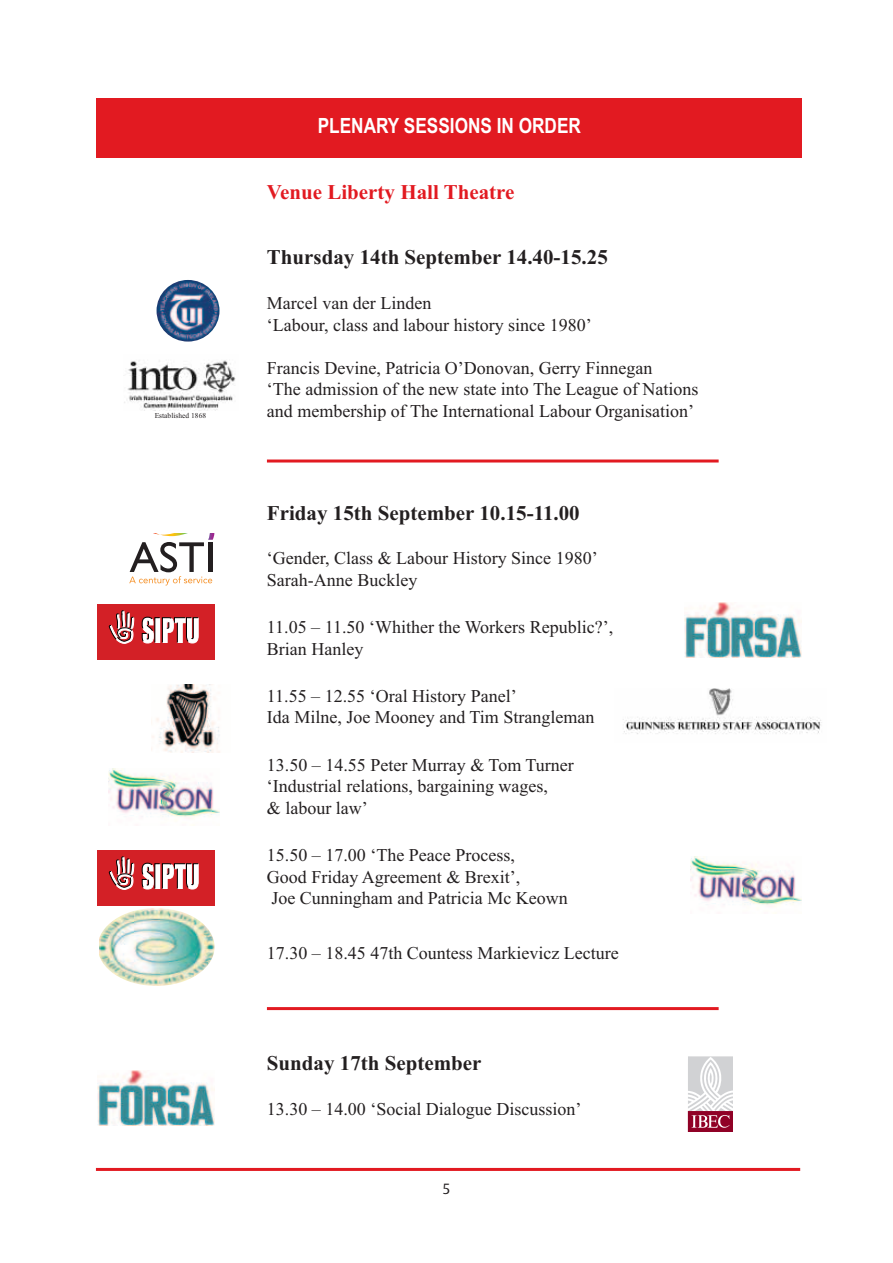
<style>
.page{position:relative;width:893px;height:1263px;background:#fff}
.page>*{position:absolute;margin:0;border:0;box-sizing:border-box;transform-origin:0 0}
.t1{font:700 21px "Times New Roman";color:#231f20}
.t2{font:700 21px "Times New Roman";color:#e21a21}
.t3{font:700 21px "Arial Narrow";color:#fff}
.t4{font:18px/21.6px "Times New Roman";color:#231f20}
.t5{font:15px "Dax";color:#231f20}
.t6{font:7.5px "Times New Roman";color:#231f20}
</style>
<div class="page">
<hr style="left:96px;top:1168px;width:704px;height:3px;background:#e21a21">
<div style="left:97px;top:98px;width:705px;height:60px;background:#e21a21"></div>
<div style="left:98px;top:850px;width:117px;height:55px;background:#d32026"></div>
<svg style="left:109px;top:857px;width:25px;height:32px"></svg>
<svg style="left:142px;top:863px;width:56px;height:26px"></svg>
<img style="left:157px;top:280px;width:62px;height:62px;border-radius:50%">
<div style="left:98px;top:604px;width:117px;height:55px;background:#d32026"></div>
<svg style="left:109px;top:611px;width:25px;height:32px"></svg>
<svg style="left:142px;top:617px;width:56px;height:26px"></svg>
<img style="left:108px;top:768px;width:111px;height:51px">
<img style="left:690px;top:857px;width:111px;height:50px">
<img style="left:684px;top:602px;width:117px;height:55px">
<img style="left:98px;top:1070px;width:117px;height:55px">
<svg style="left:129px;top:533px;width:85px;height:52px"></svg>
<svg style="left:687px;top:1111px;width:1px;height:20px"></svg>
<div style="left:688px;top:1111px;width:45px;height:20px;background:#900126"></div>
<svg style="left:688px;top:1056px;width:45px;height:72px"></svg>
<img style="left:152px;top:684px;width:68px;height:68px">
<hr style="left:267px;top:459px;width:452px;height:3px;background:#e21a21">
<hr style="left:267px;top:1007px;width:452px;height:3px;background:#e21a21">
<img style="left:623px;top:688px;width:199px;height:46px">
<img style="left:99px;top:908px;width:116px;height:78px">
<img style="left:124px;top:360px;width:112px;height:50px">
<p class="t6" style="left:155px;top:413px;width:53px">Established 1868</p>
<p class="t3" style="left:318px;top:114px;width:265px">PLENARY SESSIONS IN ORDER</p>
<p class="t2" style="left:267px;top:185px;width:249px">Venue Liberty Hall Theatre</p>
<p class="t1" style="left:267px;top:251px;width:342px">Thursday 14th September 14.40-15.25</p>
<p class="t4" style="left:267px;top:294px;width:326px">Marcel van der Linden<br>‘Labour, class and labour history since 1980’</p>
<p class="t4" style="left:267px;top:358px;width:387px">Francis Devine, Patricia O’Donovan, Gerry Finnegan</p>
<p class="t4" style="left:267px;top:380px;width:433px">‘The admission of the new state into The League of Nations and membership of The International Labour Organisation’</p>
<p class="t1" style="left:267px;top:506px;width:314px">Friday 15th September 10.15-11.00</p>
<p class="t4" style="left:267px;top:549px;width:332px">‘Gender, Class &amp; Labour History Since 1980’<br>Sarah-Anne Buckley</p>
<p class="t4" style="left:267px;top:618px;width:348px">11.05 – 11.50 ‘Whither the Workers Republic?’,<br>Brian Hanley</p>
<p class="t4" style="left:267px;top:687px;width:329px">11.55 – 12.55 ‘Oral History Panel’<br>Ida Milne, Joe Mooney and Tim Strangleman</p>
<p class="t4" style="left:267px;top:755px;width:308px">13.50 – 14.55 Peter Murray &amp; Tom Turner ‘Industrial relations, bargaining wages,<br>&amp; labour law’</p>
<p class="t4" style="left:267px;top:846px;width:302px">15.50 – 17.00 ‘The Peace Process,<br>Good Friday Agreement &amp; Brexit’,<br>Joe Cunningham and Patricia Mc Keown</p>
<p class="t4" style="left:267px;top:943px;width:353px">17.30 – 18.45 47th Countess Markievicz Lecture</p>
<p class="t1" style="left:267px;top:1056px;width:216px">Sunday 17th September</p>
<p class="t4" style="left:267px;top:1100px;width:316px">13.30 – 14.00 ‘Social Dialogue Discussion’</p>
<p class="t5" style="left:442px;top:1182px;width:9px">5</p>
</div>
